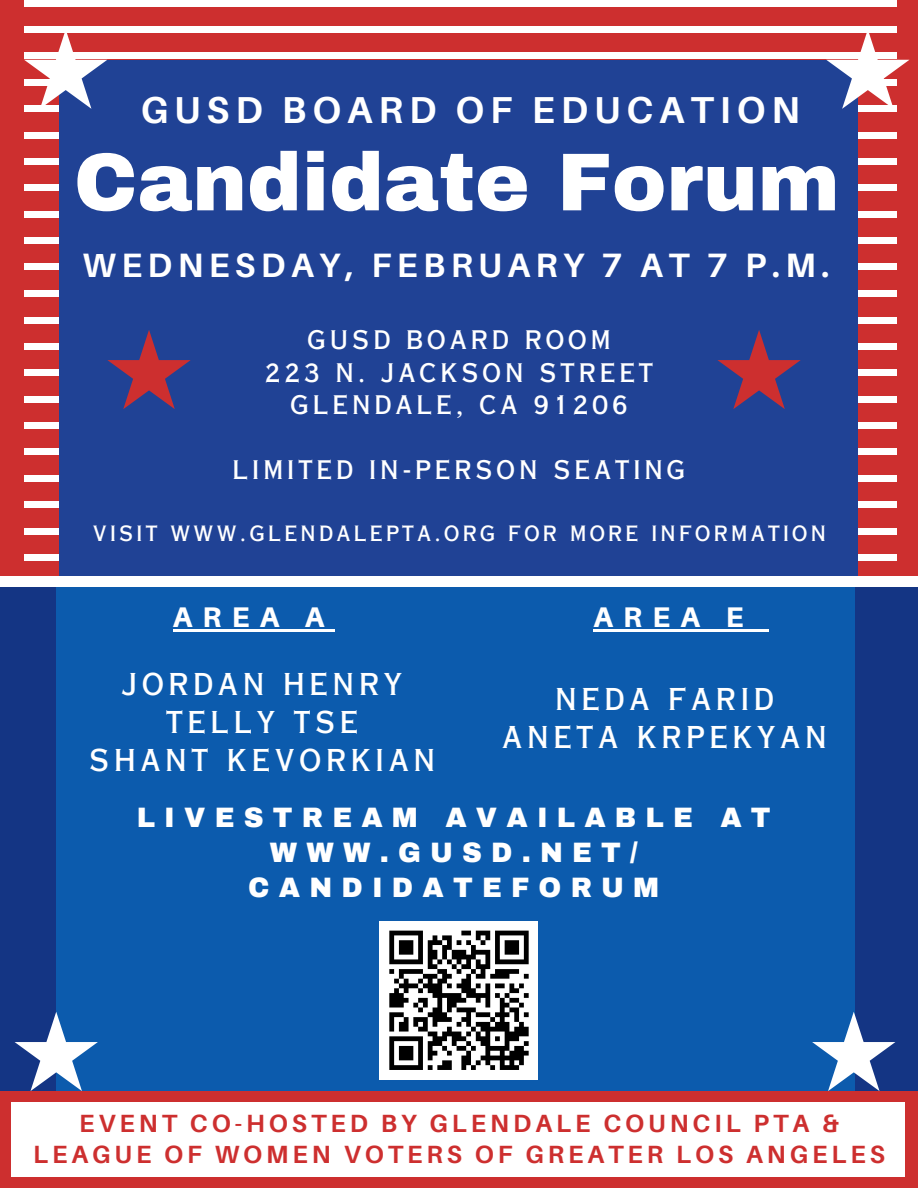
<style>
.page{position:relative;width:918px;height:1188px;background:#143584}
.page>*{position:absolute;margin:0;border:0;box-sizing:border-box;transform-origin:0 0}
.t1{font:900 82.05px "Archivo";color:#fff}
.t2{font:700 37.5px "Aileron";letter-spacing:.16em;color:#fff}
.t3{font:700 33.9px "Aileron";letter-spacing:.16em;color:#fff}
.t4{font:30px/38.2px "Copperplate Gothic LT Pro 30 AB";letter-spacing:.16em;color:#fff;text-align:center}
.t5{font:800 28.5px "Aileron";letter-spacing:.36em;color:#fff}
.t6{font:900 27.45px/34.8px "Archivo";letter-spacing:.335em;color:#fff;text-align:center}
.t7{font:25.5px/32.7px "Copperplate Gothic LT Pro 30 AB";letter-spacing:.16em;color:#fff;text-align:center}
.t8{font:700 24.9px/31.2px "Aileron";letter-spacing:.16em;color:#cd2f2f;text-align:center}
.t9{font:21px "Copperplate Gothic LT Pro 30 AB";letter-spacing:.16em;color:#fff}
</style>
<div class="page">
<div style="left:56px;top:568px;width:799px;height:528px;background:#0c5bad"></div>
<div style="left:0;top:0;width:918px;height:579px;background:#cd2f2f"></div>
<div style="left:24px;top:0;width:296px;height:6px;background:#fff"></div>
<div style="left:24px;top:26px;width:296px;height:7px;background:#fff"></div>
<div style="left:24px;top:53px;width:296px;height:6px;background:#fff"></div>
<div style="left:24px;top:106px;width:296px;height:6px;background:#fff"></div>
<div style="left:24px;top:132px;width:296px;height:6px;background:#fff"></div>
<div style="left:24px;top:158px;width:296px;height:7px;background:#fff"></div>
<div style="left:24px;top:185px;width:296px;height:6px;background:#fff"></div>
<div style="left:24px;top:211px;width:296px;height:6px;background:#fff"></div>
<div style="left:24px;top:237px;width:296px;height:7px;background:#fff"></div>
<div style="left:24px;top:264px;width:296px;height:6px;background:#fff"></div>
<div style="left:317px;top:0;width:296px;height:6px;background:#fff"></div>
<div style="left:317px;top:26px;width:296px;height:7px;background:#fff"></div>
<div style="left:317px;top:53px;width:296px;height:6px;background:#fff"></div>
<div style="left:601px;top:0;width:296px;height:6px;background:#fff"></div>
<div style="left:601px;top:26px;width:296px;height:7px;background:#fff"></div>
<div style="left:601px;top:53px;width:296px;height:6px;background:#fff"></div>
<div style="left:601px;top:106px;width:296px;height:6px;background:#fff"></div>
<div style="left:601px;top:132px;width:296px;height:6px;background:#fff"></div>
<div style="left:601px;top:158px;width:296px;height:7px;background:#fff"></div>
<div style="left:601px;top:185px;width:296px;height:6px;background:#fff"></div>
<div style="left:601px;top:211px;width:296px;height:6px;background:#fff"></div>
<div style="left:601px;top:237px;width:296px;height:7px;background:#fff"></div>
<div style="left:601px;top:264px;width:296px;height:6px;background:#fff"></div>
<div style="left:24px;top:291px;width:296px;height:6px;background:#fff"></div>
<div style="left:24px;top:317px;width:296px;height:6px;background:#fff"></div>
<div style="left:24px;top:343px;width:296px;height:7px;background:#fff"></div>
<div style="left:24px;top:370px;width:296px;height:6px;background:#fff"></div>
<div style="left:24px;top:396px;width:296px;height:6px;background:#fff"></div>
<div style="left:24px;top:422px;width:296px;height:7px;background:#fff"></div>
<div style="left:24px;top:449px;width:296px;height:6px;background:#fff"></div>
<div style="left:24px;top:475px;width:296px;height:6px;background:#fff"></div>
<div style="left:24px;top:502px;width:296px;height:6px;background:#fff"></div>
<div style="left:24px;top:528px;width:296px;height:6px;background:#fff"></div>
<div style="left:24px;top:554px;width:296px;height:7px;background:#fff"></div>
<div style="left:601px;top:291px;width:296px;height:6px;background:#fff"></div>
<div style="left:601px;top:317px;width:296px;height:6px;background:#fff"></div>
<div style="left:601px;top:343px;width:296px;height:7px;background:#fff"></div>
<div style="left:601px;top:370px;width:296px;height:6px;background:#fff"></div>
<div style="left:601px;top:396px;width:296px;height:6px;background:#fff"></div>
<div style="left:601px;top:422px;width:296px;height:7px;background:#fff"></div>
<div style="left:601px;top:449px;width:296px;height:6px;background:#fff"></div>
<div style="left:601px;top:475px;width:296px;height:6px;background:#fff"></div>
<div style="left:601px;top:502px;width:296px;height:6px;background:#fff"></div>
<div style="left:601px;top:528px;width:296px;height:6px;background:#fff"></div>
<div style="left:601px;top:554px;width:296px;height:7px;background:#fff"></div>
<div style="left:60px;top:60px;width:798px;height:519px;background:#204295"></div>
<div style="left:11px;top:1101px;width:895px;height:76px;background:#fff"></div>
<svg style="left:24px;top:33px;width:83px;height:76px"></svg>
<svg style="left:826px;top:33px;width:84px;height:76px"></svg>
<svg style="left:15px;top:1012px;width:83px;height:79px"></svg>
<svg style="left:812px;top:1012px;width:83px;height:79px"></svg>
<svg style="left:107px;top:330px;width:84px;height:79px"></svg>
<svg style="left:717px;top:330px;width:84px;height:79px"></svg>
<div style="left:0;top:1091px;width:918px;height:10px;background:#cd2f2f"></div>
<div style="left:0;top:576px;width:918px;height:11px;background:#fff"></div>
<div style="left:0;top:1177px;width:918px;height:11px;background:#cd2f2f"></div>
<div style="left:0;top:1091px;width:11px;height:97px;background:#cd2f2f"></div>
<hr style="left:173px;top:629px;width:162px;height:2px;background:#fff">
<hr style="left:594px;top:629px;width:160px;height:2px;background:#fff">
<svg style="left:754px;top:629px;width:15px;height:2px"></svg>
<div style="left:906px;top:1091px;width:12px;height:97px;background:#cd2f2f"></div>
<div style="left:380px;top:921px;width:158px;height:159px;background:#fff"></div>
<svg style="left:389px;top:930px;width:140px;height:140px"></svg>
<h6 class="t2" style="left:141px;top:87px;width:661px">GUSD BOARD OF EDUCATION</h6>
<h2 class="t1" style="left:74px;top:138px;width:767px">Candidate Forum</h2>
<h4 class="t3" style="left:83px;top:244px;width:748px">WEDNESDAY, FEBRUARY 7 AT 7 P.M.</h4>
<p class="t7" style="left:265px;top:327px;width:390px">GUSD BOARD ROOM<br>223 N. JACKSON STREET<br>GLENDALE, CA 91206</p>
<p class="t7" style="left:233px;top:457px;width:454px">LIMITED IN-PERSON SEATING</p>
<h1 class="t9" style="left:93px;top:526px;width:735px">VISIT WWW.GLENDALEPTA.ORG FOR MORE INFORMATION</h1>
<h2 class="t5" style="left:173px;top:599px;width:153px">AREA A</h2>
<p class="t4" style="left:89px;top:669px;width:347px">JORDAN HENRY<br>TELLY TSE<br>SHANT KEVORKIAN</p>
<p class="t5" style="left:594px;top:599px;width:151px">AREA E</p>
<p class="t4" style="left:502px;top:684px;width:326px">NEDA FARID<br>ANETA KRPEKYAN</p>
<p class="t6" style="left:137px;top:801px;width:636px">LIVESTREAM AVAILABLE AT<br>WWW.GUSD.NET/<br>CANDIDATEFORUM</p>
<h6 class="t8" style="left:33px;top:1107px;width:853px">EVENT CO-HOSTED BY GLENDALE COUNCIL PTA &amp;<br>LEAGUE OF WOMEN VOTERS OF GREATER LOS ANGELES</h6>
</div>
